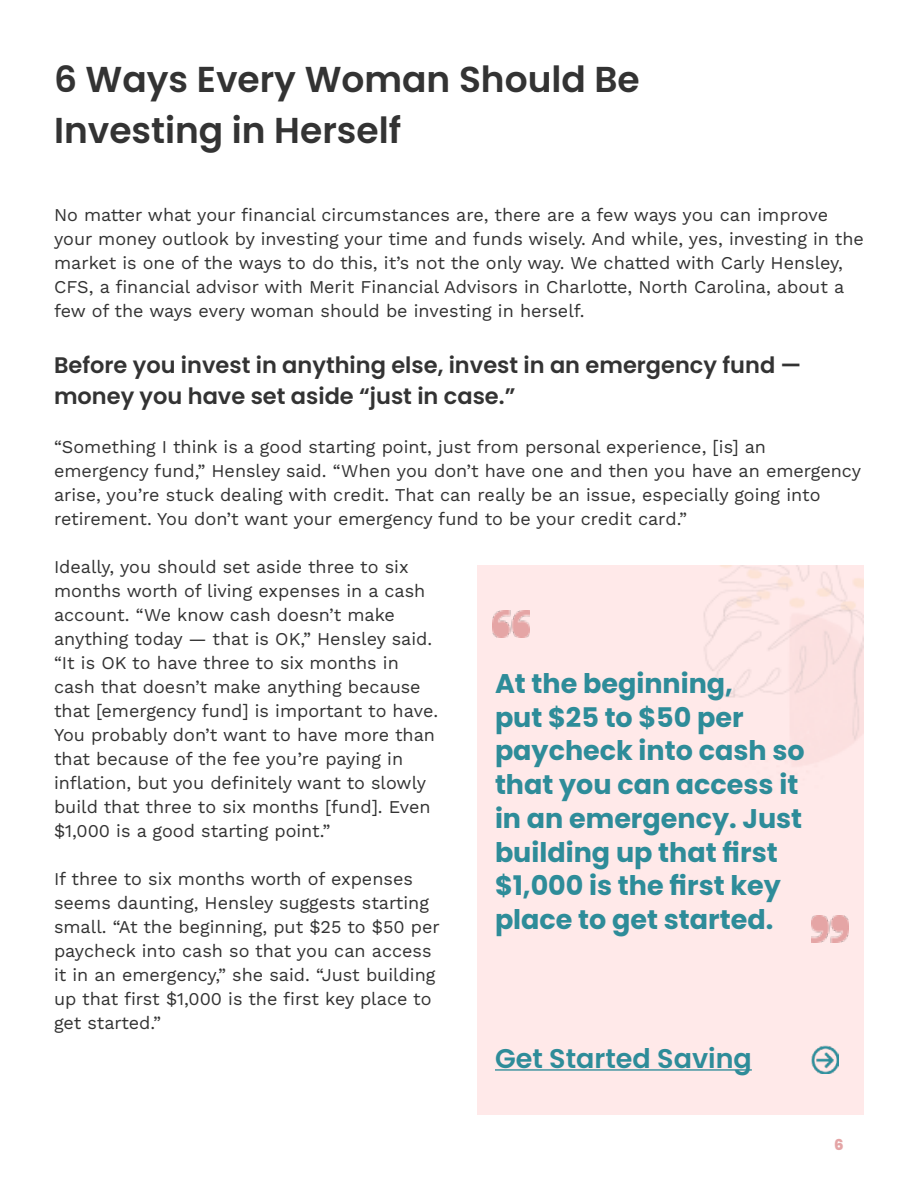
<style>
.page{position:relative;width:918px;height:1188px;background:#fff}
.page>*{position:absolute;margin:0;border:0;box-sizing:border-box;transform-origin:0 0}
.t1{font:600 36px/51px "Poppins";color:#333}
.t2{font:700 27px/33.8px "Poppins";color:#2e8c99}
.t3{font:600 27px "Poppins";color:#2e8c99}
.t4{font:600 22.5px/31.5px "Poppins";color:#333}
.t5{font:18px/24px "Work Sans";color:#333}
.t6{font:800 15px "Poppins";color:#e4a5a6}
</style>
<div class="page">
<div style="left:477px;top:566px;width:387px;height:549px;background:#ffe9e9"></div>
<img style="left:492px;top:610px;width:37px;height:27px">
<hr style="left:495px;top:1069px;width:257px;height:2px;background:#2e8c99">
<img style="left:812px;top:915px;width:37px;height:27px">
<img style="left:812px;top:1046px;width:27px;height:27px">
<h1 class="t1" style="left:54px;top:54px;width:587px">6 Ways Every Woman Should Be<br>Investing in Herself</h1>
<p class="t5" style="left:54px;top:202px;width:811px">No matter what your financial circumstances are, there are a few ways you can improve your money outlook by investing your time and funds wisely. And while, yes, investing in the market is one of the ways to do this, it’s not the only way. We chatted with Carly Hensley, CFS, a financial advisor with Merit Financial Advisors in Charlotte, North Carolina, about a few of the ways every woman should be investing in herself.</p>
<p class="t4" style="left:54px;top:349px;width:749px">Before you invest in anything else, invest in an emergency fund — money you have set aside “just in case.”</p>
<p class="t5" style="left:54px;top:434px;width:809px">“Something I think is a good starting point, just from personal experience, [is] an emergency fund,” Hensley said. “When you don’t have one and then you have an emergency arise, you’re stuck dealing with credit. That can really be an issue, especially going into retirement. You don’t want your emergency fund to be your credit card.”</p>
<p class="t5" style="left:54px;top:554px;width:386px">Ideally, you should set aside three to six months worth of living expenses in a cash account. “We know cash doesn’t make anything today — that is OK,” Hensley said. “It is OK to have three to six months in cash that doesn’t make anything because that [emergency fund] is important to have.<br>You probably don’t want to have more than that because of the fee you’re paying in inflation, but you definitely want to slowly build that three to six months [fund]. Even $1,000 is a good starting point.”</p>
<p class="t5" style="left:54px;top:866px;width:387px">If three to six months worth of expenses seems daunting, Hensley suggests starting small. “At the beginning, put $25 to $50 per paycheck into cash so that you can access it in an emergency,” she said. “Just building up that first $1,000 is the first key place to get started.”</p>
<h2 class="t2" style="left:495px;top:667px;width:311px">At the beginning,<br>put $25 to $50 per paycheck into cash so that you can access it in an emergency. Just building up that first $1,000 is the first key place to get started.</h2>
<h2 class="t3" style="left:495px;top:1043px;width:258px">Get Started Saving</h2>
<p class="t6" style="left:834px;top:1136px;width:11px">6</p>
</div>
